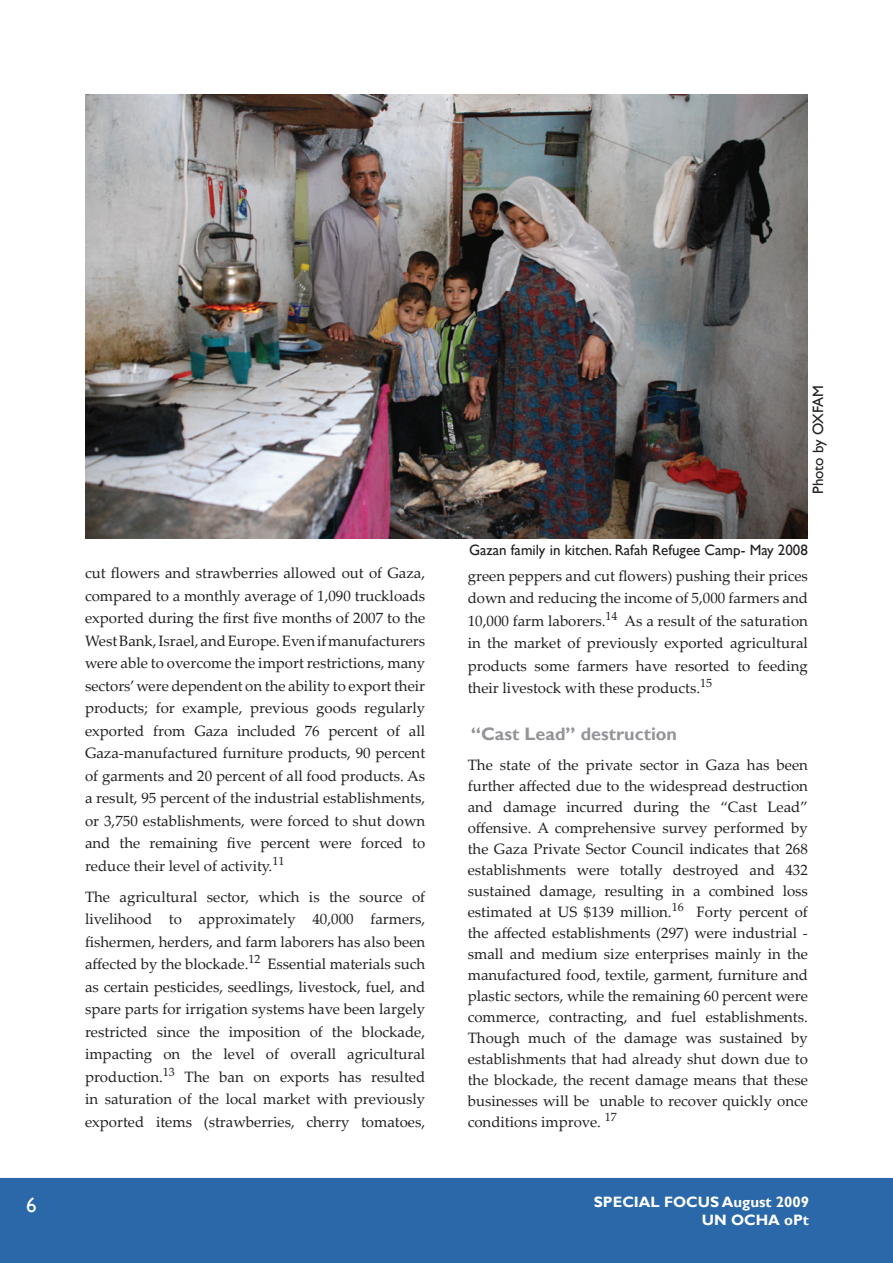
<style>
.page{position:relative;width:893px;height:1263px;background:#fff}
.page>*{position:absolute;margin:0;border:0;box-sizing:border-box;transform-origin:0 0}
.t1{font:21px "Gill Sans";color:#fff}
.t2{font:700 18px "Gill Sans";color:#939598}
.t3{font:15px/22.5px "Palatino Linotype";color:#231f20;text-align:justify}
.t4{font:15px "Gill Sans";color:#231f20}
.t5{font:700 15px/18px "Gill Sans";color:#fff;text-align:right}
</style>
<div class="page">
<div style="left:0;top:1178px;width:893px;height:85px;background:#2a68a9"></div>
<img style="left:85px;top:94px;width:723px;height:445px">
<h1 class="t1" style="left:26px;top:1192px;width:12px">6</h1>
<p class="t3" style="left:85px;top:561px;width:342px">cut flowers and strawberries allowed out of Gaza, compared to a monthly average of 1,090 truckloads exported during the first five months of 2007 to the West Bank, Israel, and Europe. Even if manufacturers were able to overcome the import restrictions, many sectors’ were dependent on the ability to export their products; for example, previous goods regularly exported from Gaza included 76 percent of all Gaza-manufactured furniture products, 90 percent of garments and 20 percent of all food products. As a result, 95 percent of the industrial establishments, or 3,750 establishments, were forced to shut down and the remaining five percent were forced to reduce their level of activity.<sup>11</sup></p>
<p class="t3" style="left:85px;top:885px;width:342px">The agricultural sector, which is the source of livelihood to approximately 40,000 farmers, fishermen, herders, and farm laborers has also been affected by the blockade.<sup>12</sup> Essential materials such as certain pesticides, seedlings, livestock, fuel, and spare parts for irrigation systems have been largely restricted since the imposition of the blockade, impacting on the level of overall agricultural production.<sup>13</sup> The ban on exports has resulted in saturation of the local market with previously exported items (strawberries, cherry tomatoes,</p>
<p class="t4" style="left:809px;top:494px;width:110px;rotate:-90deg">Photo by OXFAM</p>
<p class="t4" style="left:469px;top:541px;width:340px">Gazan family in kitchen. Rafah Refugee Camp- May 2008</p>
<p class="t3" style="left:468px;top:564px;width:342px">green peppers and cut flowers) pushing their prices down and reducing the income of 5,000 farmers and 10,000 farm laborers.<sup>14</sup> As a result of the saturation in the market of previously exported agricultural products some farmers have resorted to feeding their livestock with these products.<sup>15</sup></p>
<p class="t2" style="left:471px;top:723px;width:208px">“Cast Lead” destruction</p>
<p class="t3" style="left:468px;top:754px;width:342px;line-height:21px">The state of the private sector in Gaza has been further affected due to the widespread destruction and damage incurred during the “Cast Lead” offensive. A comprehensive survey performed by the Gaza Private Sector Council indicates that 268 establishments were totally destroyed and 432 sustained damage, resulting in a combined loss estimated at US $139 million.<sup>16</sup> Forty percent of the affected establishments (297) were industrial - small and medium size enterprises mainly in the manufactured food, textile, garment, furniture and plastic sectors, while the remaining 60 percent were commerce, contracting, and fuel establishments.<br>Though much of the damage was sustained by establishments that had already shut down due to the blockade, the recent damage means that these businesses will be unable to recover quickly once conditions improve. <sup>17</sup></p>
<p class="t5" style="left:594px;top:1194px;width:217px">SPECIAL FOCUS August 2009<br>UN OCHA oPt</p>
</div>
